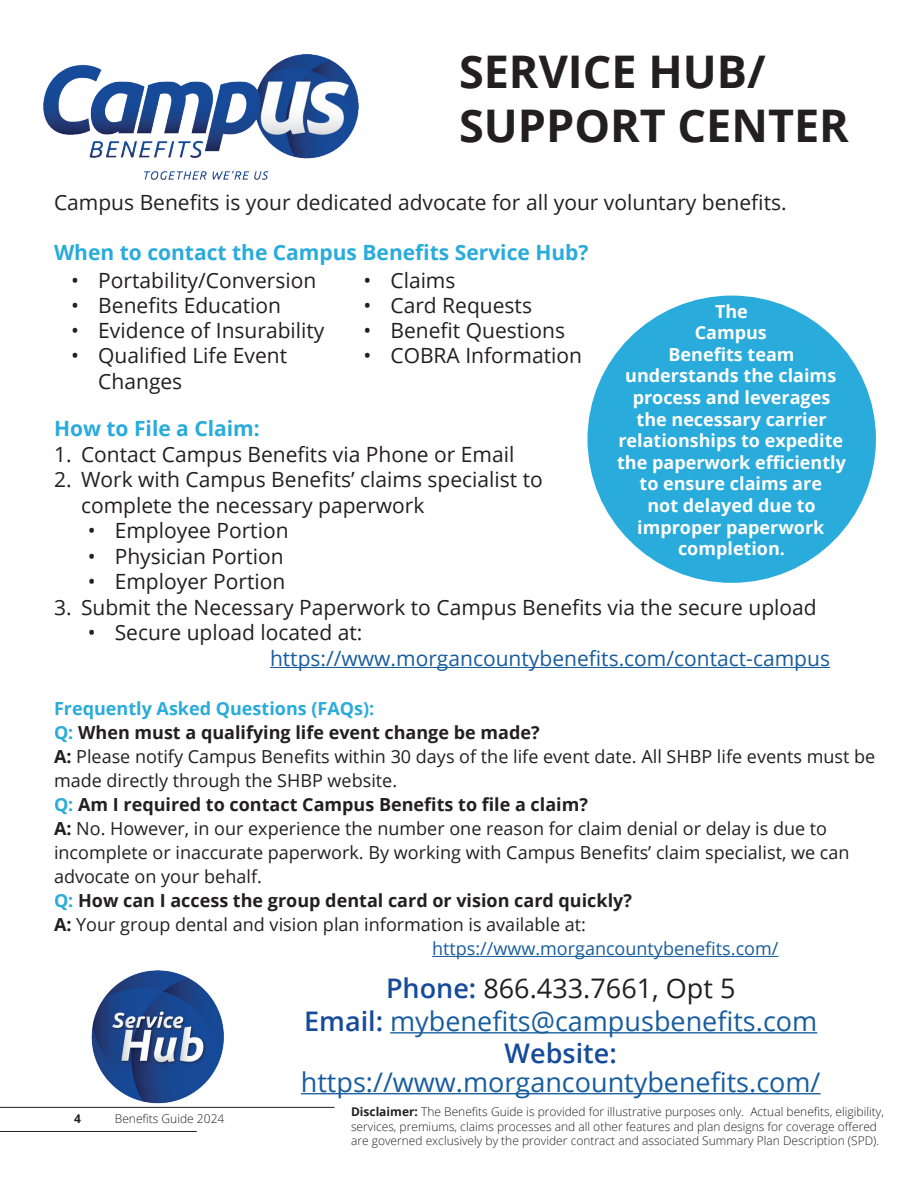
<style>
.page{position:relative;width:918px;height:1188px;background:#fff}
.page>*{position:absolute;margin:0;border:0;box-sizing:border-box;transform-origin:0 0}
.t1{font:700 45px/54px "Open Sans";color:#231f20}
.t2{font:27px/32.4px "Open Sans";color:#175d9e;text-align:center}
.t3{font:21px/25.5px "Open Sans";color:#231f20}
.t4{font:700 21px "Open Sans";color:#29abdb}
.t5{font:21px "Open Sans";color:#175d9e}
.t6{font:18px "Open Sans";color:#231f20}
.t7{font:700 18px/21.6px "Open Sans";color:#fff;text-align:center}
.t8{font:700 18px "Open Sans";color:#231f20}
.t9{font:18px "Open Sans";color:#175d9e}
.t10{font:700 18px "Open Sans";color:#29abdb}
.t11{font:300 12px/14.4px "Open Sans";color:#231f20}
.t12{font:700 12px "Open Sans";color:#231f20}
.s1{color:#29abdb}
.s2{font-weight:700}
.s3{font-weight:600;color:#164b9a}
.s4{color:#231f20}
</style>
<div class="page">
<hr style="left:0;top:1107px;width:334px;height:1px;background:#231f20">
<hr style="left:0;top:1131px;width:197px;height:1px;background:#231f20">
<hr style="left:270px;top:667px;width:560px;height:1px;background:#175d9e">
<hr style="left:432px;top:956px;width:346px;height:1px;background:#175d9e">
<div style="left:588px;top:296px;width:288px;height:287px;background:#29abdb;border-radius:50%"></div>
<hr style="left:390px;top:1032px;width:427px;height:2px;background:#175d9e">
<hr style="left:301px;top:1093px;width:520px;height:1px;background:#175d9e">
<img style="left:91px;top:970px;width:133px;height:134px">
<img style="left:43px;top:54px;width:315px;height:125px">
<h1 class="t1" style="left:459px;top:44px;width:392px">SERVICE HUB/<br>SUPPORT CENTER</h1>
<p class="t3" style="left:54px;top:189px;width:734px">Campus Benefits is your dedicated advocate for all your voluntary benefits.</p>
<p class="t4" style="left:54px;top:238px;width:536px">When to contact the Campus Benefits Service Hub?</p>
<p class="t3" style="left:71px;top:267px;width:247px">• Portability/Conversion</p>
<p class="t3" style="left:71px;top:292px;width:211px">• Benefits Education</p>
<p class="t3" style="left:71px;top:317px;width:255px">• Evidence of Insurability</p>
<p class="t3" style="left:98px;top:343px;width:190px;text-indent:-27px">• Qualified Life Event<br>Changes</p>
<p class="t3" style="left:363px;top:267px;width:94px">• Claims</p>
<p class="t3" style="left:363px;top:292px;width:170px">• Card Requests</p>
<p class="t3" style="left:363px;top:317px;width:203px">• Benefit Questions</p>
<p class="t3" style="left:363px;top:342px;width:220px">• COBRA Information</p>
<p class="t7" style="left:617px;top:300px;width:230px">The<br>Campus<br>Benefits team understands the claims process and leverages the necessary carrier relationships to expedite the paperwork efficiently to ensure claims are<br>not delayed due to improper paperwork completion.</p>
<p class="t4" style="left:54px;top:414px;width:207px">How to File a Claim:</p>
<p class="t3" style="left:54px;top:441px;width:462px">1. Contact Campus Benefits via Phone or Email</p>
<p class="t3" style="left:81px;top:466px;width:463px;text-indent:-27px">2. Work with Campus Benefits’ claims specialist to complete the necessary paperwork</p>
<p class="t3" style="left:88px;top:517px;width:202px">• Employee Portion</p>
<p class="t3" style="left:88px;top:543px;width:197px">• Physician Portion</p>
<p class="t3" style="left:88px;top:568px;width:199px">• Employer Portion</p>
<p class="t3" style="left:54px;top:594px;width:764px">3. Submit the Necessary Paperwork to Campus Benefits via the secure upload</p>
<p class="t3" style="left:88px;top:619px;width:276px">• Secure upload located at:</p>
<p class="t5" style="left:270px;top:644px;width:562px">https://www.morgancountybenefits.com/contact-campus</p>
<p class="t10" style="left:54px;top:696px;width:322px">Frequently Asked Questions (FAQs):</p>
<p class="t8" style="left:54px;top:720px;width:487px"><span class="s1">Q:</span> When must a qualifying life event change be made?</p>
<p class="t6" style="left:54px;top:744px;width:823px"><span class="s2">A:</span> Please notify Campus Benefits within 30 days of the life event date. All SHBP life events must be</p>
<p class="t6" style="left:54px;top:768px;width:345px">made directly through the SHBP website.</p>
<p class="t8" style="left:54px;top:792px;width:536px"><span class="s1">Q:</span> Am I required to contact Campus Benefits to file a claim?</p>
<p class="t6" style="left:54px;top:816px;width:775px"><span class="s2">A:</span> No. However, in our experience the number one reason for claim denial or delay is due to</p>
<p class="t6" style="left:54px;top:840px;width:797px">incomplete or inaccurate paperwork. By working with Campus Benefits’ claim specialist, we can</p>
<p class="t6" style="left:54px;top:864px;width:209px">advocate on your behalf.</p>
<p class="t8" style="left:54px;top:888px;width:580px"><span class="s1">Q:</span> How can I access the group dental card or vision card quickly?</p>
<p class="t6" style="left:54px;top:912px;width:533px"><span class="s2">A:</span> Your group dental and vision plan information is available at:</p>
<p class="t9" style="left:432px;top:936px;width:348px">https://www.morgancountybenefits.com/</p>
<p class="t2" style="left:304px;top:972px;width:515px"><span class="s3">Phone:</span> <span class="s4">866.433.7661, Opt 5<br></span><span class="s3">Email:</span> mybenefits@campusbenefits.com<br><span class="s3">Website:</span></p>
<p class="t2" style="left:301px;top:1065px;width:521px">https://www.morgancountybenefits.com/</p>
<p class="t12" style="left:74px;top:1110px;width:8px">4</p>
<p class="t11" style="left:115px;top:1111px;width:111px">Benefits Guide 2024</p>
<p class="t11" style="left:351px;top:1104px;width:535px"><span class="s2">Disclaimer:</span> The Benefits Guide is provided for illustrative purposes only. Actual benefits, eligibility, services, premiums, claims processes and all other features and plan designs for coverage offered are governed exclusively by the provider contract and associated Summary Plan Description (SPD).</p>
</div>
